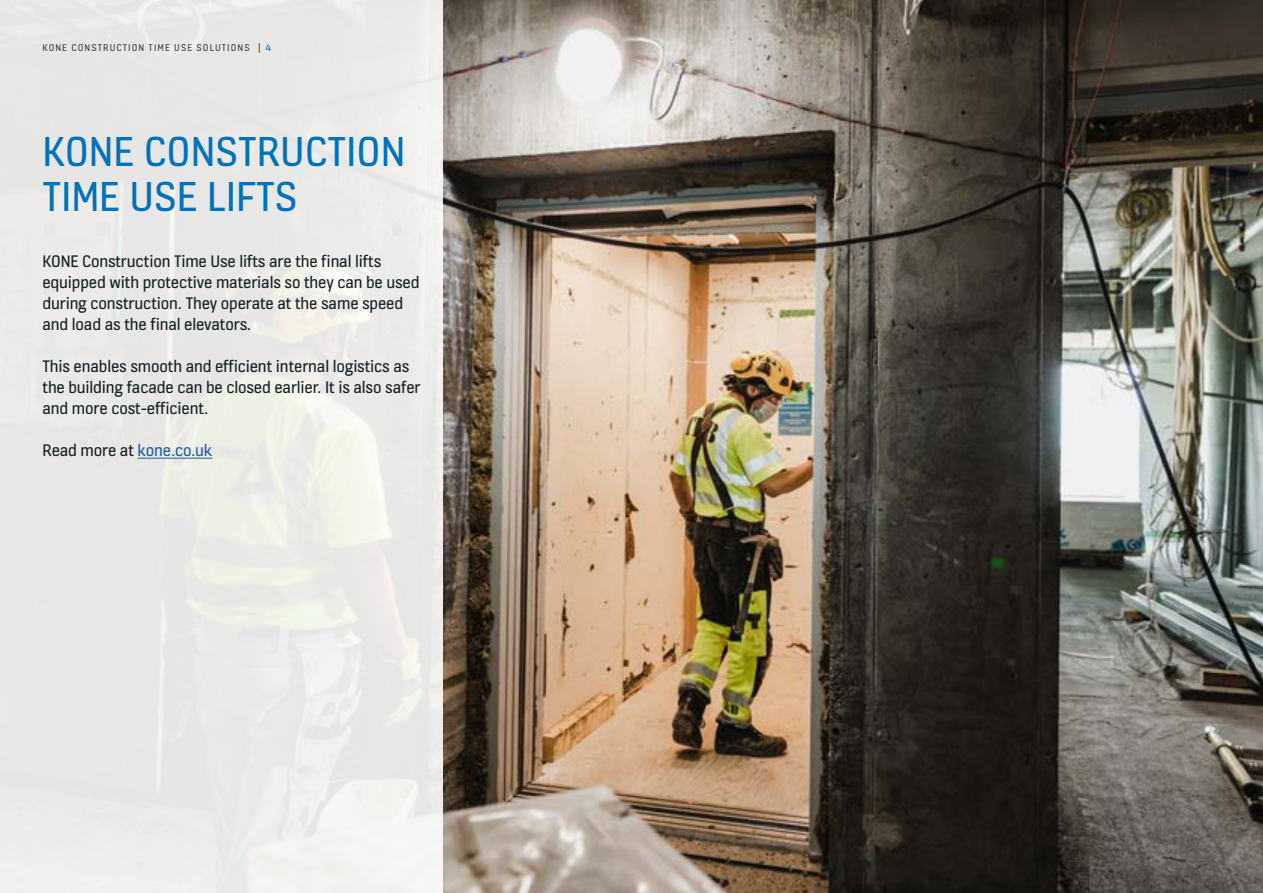
<style>
.page{position:relative;width:1263px;height:893px;background:#fff}
.page>*{position:absolute;margin:0;border:0;box-sizing:border-box;transform-origin:0 0}
.t1{font:45px/45px "KONE Information v 13";color:#0071bd}
.t2{font:18px/21px "KONE Information v 13";letter-spacing:-.01em;color:#142023}
.t3{font:10.5px "KONE Information v 13";letter-spacing:.1em;color:#354043}
.s1{color:#0071bd}
.s2{color:#245a9c}
</style>
<div class="page">
<img style="left:442px;top:0;width:821px;height:893px">
<div style="left:0;top:0;width:442px;height:893px;background:linear-gradient(to right,#e8e7e7,#eeeeeb)"></div>
<hr style="left:138px;top:458px;width:74px;height:1px;background:#245a9c">
<p class="t3" style="left:43px;top:40px;width:230px">KONE CONSTRUCTION TIME USE SOLUTIONS | <span class="s1">4</span></p>
<h1 class="t1" style="left:43px;top:127px;width:364px">KONE CONSTRUCTION<br>TIME USE LIFTS</h1>
<p class="t2" style="left:43px;top:250px;width:379px">KONE Construction Time Use lifts are the final lifts equipped with protective materials so they can be used during construction. They operate at the same speed and load as the final elevators.</p>
<p class="t2" style="left:43px;top:355px;width:379px">This enables smooth and efficient internal logistics as the building facade can be closed earlier. It is also safer and more cost-efficient.</p>
<p class="t2" style="left:43px;top:439px;width:171px">Read more at <span class="s2">kone.co.uk</span></p>
</div>
